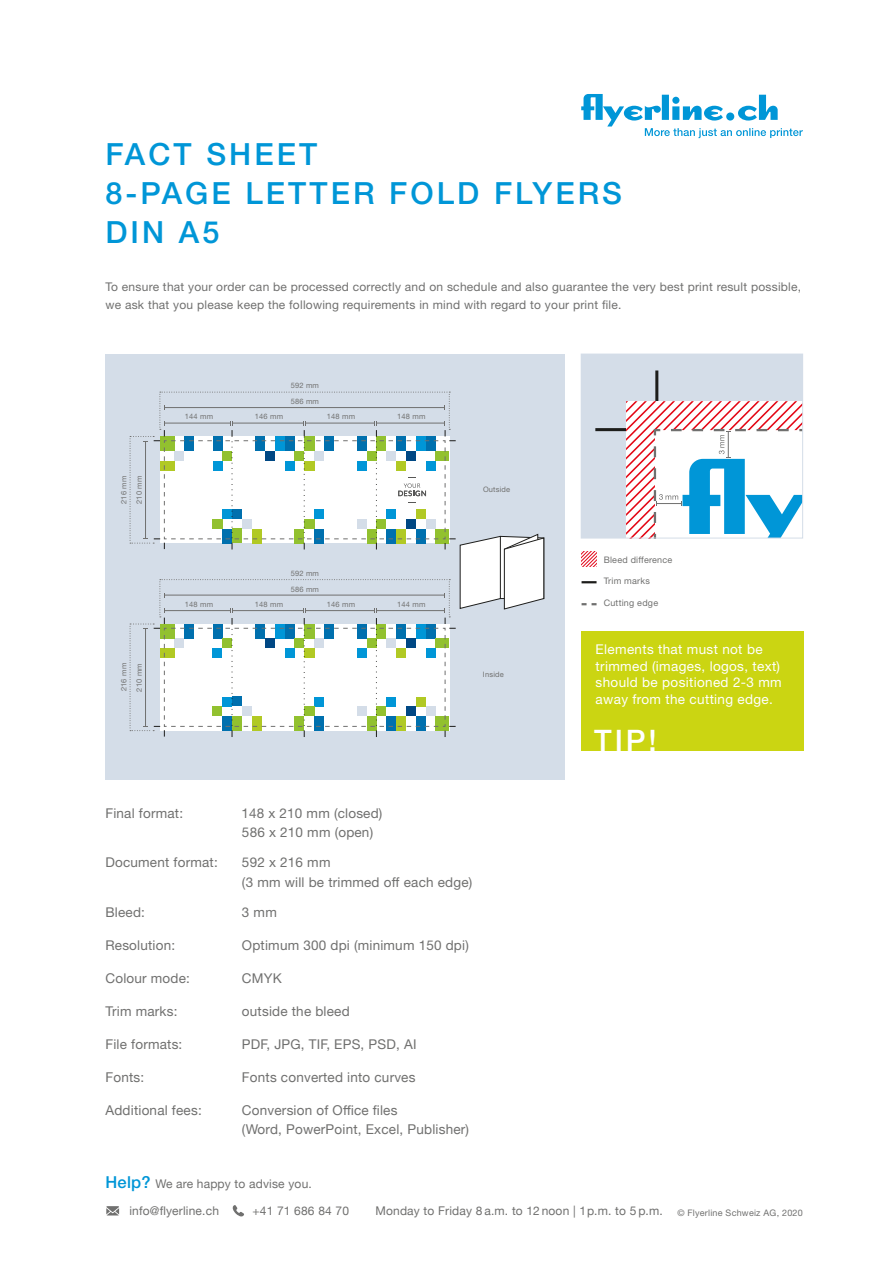
<style>
.page{position:relative;width:893px;height:1263px;background:#fff}
.page>*{position:absolute;margin:0;border:0;box-sizing:border-box;transform-origin:0 0}
.t1{font:500 30.6px/39.2px "Helvetica Neue LT Std";letter-spacing:.1em;color:#0096d7}
.t2{font:500 29.7px "Helvetica Neue LT Std";color:#fff}
.t3{font:13.5px/19.5px "Helvetica Neue LT Std";letter-spacing:.015em;color:#70706f}
.t4{font:13.5px/19.5px "Helvetica Neue";letter-spacing:.015em;color:#70706f}
.t5{font:13.5px/16.5px "Helvetica Neue LT Std";letter-spacing:.025em;color:#fff}
.t6{font:12px/18px "Helvetica Neue LT Std";letter-spacing:.02em;color:#70706f}
.t7{font:12px "Helvetica Neue";letter-spacing:.015em;color:#70706f}
.t8{font:9px "Helvetica Neue LT Std";letter-spacing:.025em;color:#70706f}
.t9{font:7.5px/15.1px "Helvetica Neue LT Std";letter-spacing:.025em;color:#70706f}
.s1{font-family:"Helvetica Neue LT Std";font-weight:500;font-size:16.5px;color:#0096d7}
</style>
<div class="page">
<svg style="left:581px;top:94px;width:222px;height:44px"></svg>
<svg style="left:582px;top:581px;width:15px;height:2px"></svg>
<svg style="left:582px;top:603px;width:15px;height:2px"></svg>
<div style="left:581px;top:354px;width:222px;height:184px;background:#d4dde8"></div>
<hr style="left:655px;top:370px;width:3px;height:31px;background:#1d1d1b">
<hr style="left:595px;top:428px;width:31px;height:3px;background:#1d1d1b">
<svg style="left:626px;top:401px;width:175px;height:135px"></svg>
<div style="left:581px;top:354px;width:222px;height:184px;border:1px solid #d4dde8"></div>
<svg style="left:581px;top:552px;width:15px;height:15px"></svg>
<svg style="left:106px;top:1206px;width:13px;height:9px"></svg>
<svg style="left:232px;top:1205px;width:12px;height:11px"></svg>
<div style="left:582px;top:631px;width:222px;height:120px;background:#cbd512"></div>
<div style="left:105px;top:354px;width:460px;height:425px;background:#d4dde8"></div>
<svg style="left:130px;top:392px;width:414px;height:345px"></svg>
<h1 class="t1" style="left:105px;top:134px;width:518px">FACT SHEET<br>8-PAGE LETTER FOLD FLYERS<br>DIN A5</h1>
<p class="t6" style="left:105px;top:278px;width:697px">To ensure that your order can be processed correctly and on schedule and also guarantee the very best print result possible, we ask that you please keep the following requirements in mind with regard to your print le.</p>
<p class="t9" style="left:291px;top:378px;width:30px">592 mm</p>
<p class="t9" style="left:291px;top:394px;width:30px">586 mm</p>
<p class="t9" style="left:116px;top:504px;width:30px;rotate:-90deg">216 mm<br>210 mm</p>
<p class="t9" style="left:116px;top:691px;width:30px;rotate:-90deg">216 mm<br>210 mm</p>
<p class="t9" style="left:185px;top:409px;width:30px">144 mm</p>
<p class="t9" style="left:255px;top:409px;width:30px">146 mm</p>
<p class="t9" style="left:327px;top:409px;width:30px">148 mm</p>
<p class="t9" style="left:397px;top:409px;width:30px">148 mm</p>
<p class="t9" style="left:291px;top:566px;width:30px">592 mm</p>
<p class="t9" style="left:291px;top:581px;width:30px">586 mm</p>
<p class="t9" style="left:185px;top:596px;width:30px">148 mm</p>
<p class="t9" style="left:255px;top:596px;width:30px">148 mm</p>
<p class="t9" style="left:327px;top:596px;width:30px">146 mm</p>
<p class="t9" style="left:397px;top:596px;width:30px">144 mm</p>
<p class="t9" style="left:483px;top:481px;width:29px">Outside</p>
<p class="t9" style="left:483px;top:667px;width:22px">Inside</p>
<p class="t3" style="left:105px;top:803px;width:79px">Final format:</p>
<p class="t3" style="left:241px;top:803px;width:143px">148 x 210 mm (closed)<br>586 x 210 mm (open)</p>
<p class="t3" style="left:105px;top:852px;width:114px">Document format:</p>
<p class="t3" style="left:242px;top:852px;width:232px">592 x 216 mm<br>(3 mm will be trimmed off each edge)</p>
<p class="t3" style="left:105px;top:902px;width:41px">Bleed:</p>
<p class="t3" style="left:242px;top:902px;width:36px">3 mm</p>
<p class="t3" style="left:105px;top:935px;width:71px">Resolution:</p>
<p class="t3" style="left:242px;top:935px;width:228px">Optimum 300 dpi (minimum 150 dpi)</p>
<p class="t3" style="left:105px;top:968px;width:86px">Colour mode:</p>
<p class="t3" style="left:242px;top:968px;width:41px">CMYK</p>
<p class="t3" style="left:105px;top:1001px;width:74px">Trim marks:</p>
<p class="t3" style="left:242px;top:1001px;width:109px">outside the bleed</p>
<p class="t3" style="left:105px;top:1034px;width:78px">File formats:</p>
<p class="t3" style="left:242px;top:1034px;width:176px">PDF, JPG, TIF, EPS, PSD, AI</p>
<p class="t4" style="left:105px;top:1068px;width:40px">Fonts:</p>
<p class="t4" style="left:242px;top:1068px;width:175px">Fonts converted into curves</p>
<p class="t4" style="left:105px;top:1101px;width:98px">Additional fees:</p>
<p class="t4" style="left:242px;top:1101px;width:229px">Conversion of Office files<br>(Word, PowerPoint, Excel, Publisher)</p>
<p class="t8" style="left:604px;top:554px;width:70px">Bleed difference</p>
<p class="t8" style="left:604px;top:576px;width:48px">Trim marks</p>
<p class="t8" style="left:604px;top:598px;width:56px">Cutting edge</p>
<p class="t5" style="left:596px;top:641px;width:188px">Elements that must not be trimmed (images, logos, text) should be positioned 2-3 mm away from the cutting edge.</p>
<h2 class="t2" style="left:594px;top:722px;width:64px">TIP!</h2>
<p class="t7" style="left:105px;top:1175px;width:208px"><span class="s1">Help?</span> We are happy to advise you.</p>
<p class="t7" style="left:129px;top:1202px;width:91px">info@flyerline.ch</p>
<p class="t7" style="left:252px;top:1202px;width:98px">+41 71 686 84 70</p>
<p class="t7" style="left:375px;top:1202px;width:429px">Monday to Friday 8 a.m. to 12 noon | 1 p.m. to 5 p.m. <sub>©</sub> <sub>Flyerline</sub> <sub>Schweiz</sub> <sub>AG,</sub> <sub>2020</sub></p>
</div>
